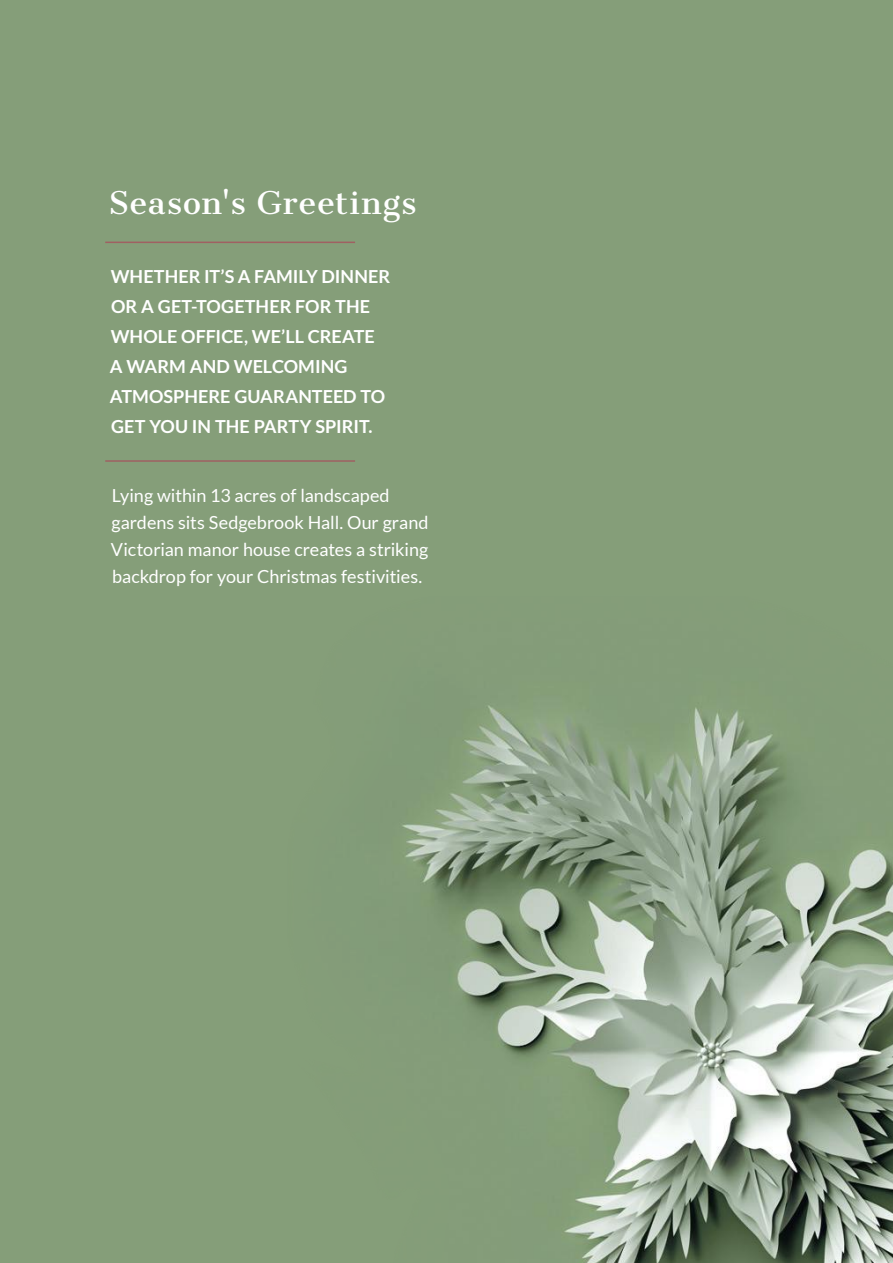
<style>
.page{position:relative;width:893px;height:1263px;background:#859e79}
.page>*{position:absolute;margin:0;border:0;box-sizing:border-box;transform-origin:0 0}
.t1{font:40.5px "Sree Krushnadevaraya";letter-spacing:.015em;color:#fff}
.t2{font:18px/27px "Lato";color:#fff}
.t3{font:700 18px/30px "Lato";color:#fff}
</style>
<div class="page">
<img style="left:402px;top:705px;width:491px;height:558px">
<hr style="left:105px;top:242px;width:250px;height:1px;background:#a06062">
<hr style="left:105px;top:460px;width:250px;height:2px;background:#a06062">
<h1 class="t1" style="left:108px;top:177px;width:310px">Season's Greetings</h1>
<p class="t3" style="left:110px;top:261px;width:282px">WHETHER IT’S A FAMILY DINNER<br>OR A GET-TOGETHER FOR THE<br>WHOLE OFFICE, WE’LL CREATE<br>A WARM AND WELCOMING<br>ATMOSPHERE GUARANTEED TO<br>GET YOU IN THE PARTY SPIRIT.</p>
<p class="t2" style="left:111px;top:482px;width:319px">Lying within 13 acres of landscaped gardens sits Sedgebrook Hall. Our grand Victorian manor house creates a striking backdrop for your Christmas festivities.</p>
</div>
